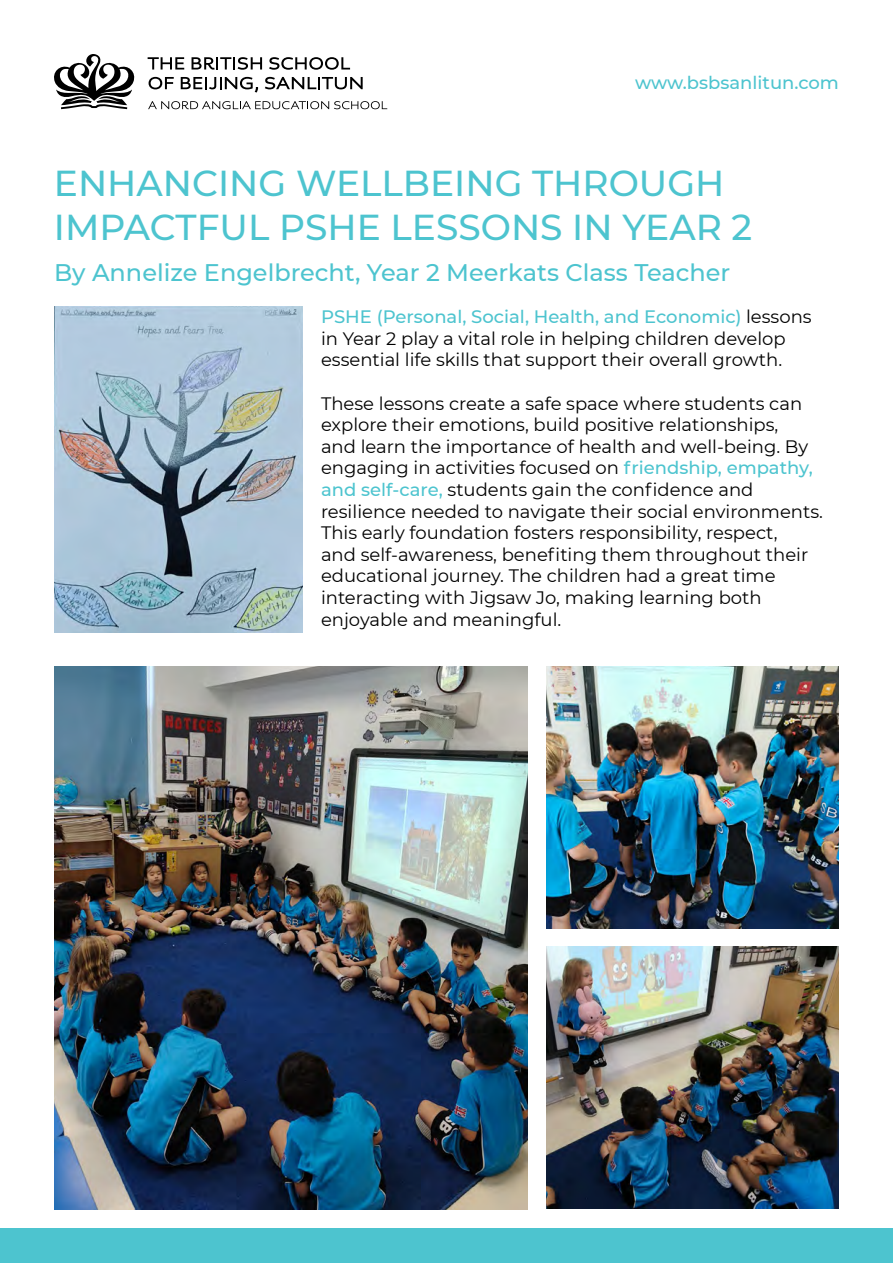
<style>
.page{position:relative;width:893px;height:1263px;background:#fff}
.page>*{position:absolute;margin:0;border:0;box-sizing:border-box;transform-origin:0 0}
.t1{font:500 36px/43.2px "Montserrat";color:#4dc4cf}
.t2{font:500 24px "Montserrat";color:#4dc4cf}
.t3{font:18px/21.6px "Montserrat";color:#000}
.t4{font:500 18px "Montserrat";color:#4dc4cf}
.s1{font-weight:500;color:#4dc4cf}
</style>
<div class="page">
<svg style="left:54px;top:54px;width:81px;height:55px"></svg>
<svg style="left:148px;top:101px;width:239px;height:8px"></svg>
<svg style="left:148px;top:57px;width:36px;height:13px"></svg>
<svg style="left:192px;top:57px;width:70px;height:13px"></svg>
<svg style="left:269px;top:57px;width:81px;height:13px"></svg>
<svg style="left:149px;top:77px;width:25px;height:12px"></svg>
<svg style="left:181px;top:77px;width:77px;height:16px"></svg>
<svg style="left:265px;top:77px;width:98px;height:12px"></svg>
<div style="left:0;top:1229px;width:893px;height:34px;background:#4dc4cf"></div>
<img style="left:54px;top:666px;width:473px;height:543px">
<img style="left:547px;top:946px;width:292px;height:262px">
<img style="left:54px;top:306px;width:249px;height:326px">
<img style="left:546px;top:666px;width:293px;height:263px">
<p class="t4" style="left:635px;top:70px;width:205px">www.bsbsanlitun.com</p>
<h1 class="t1" style="left:54px;top:161px;width:700px">ENHANCING WELLBEING THROUGH<br>IMPACTFUL PSHE LESSONS IN YEAR 2</h1>
<h2 class="t2" style="left:54px;top:255px;width:678px">By Annelize Engelbrecht, Year 2 Meerkats Class Teacher</h2>
<p class="t3" style="left:321px;top:305px;width:492px"><span class="s1">PSHE (Personal, Social, Health, and Economic)</span> lessons in Year 2 play a vital role in helping children develop essential life skills that support their overall growth.</p>
<p class="t3" style="left:321px;top:392px;width:503px">These lessons create a safe space where students can explore their emotions, build positive relationships,<br>and learn the importance of health and well-being. By engaging in activities focused on <span class="s1">friendship, empathy, and self-care,</span> students gain the confidence and resilience needed to navigate their social environments.<br>This early foundation fosters responsibility, respect,<br>and self-awareness, benefiting them throughout their educational journey. The children had a great time interacting with Jigsaw Jo, making learning both enjoyable and meaningful.</p>
</div>
